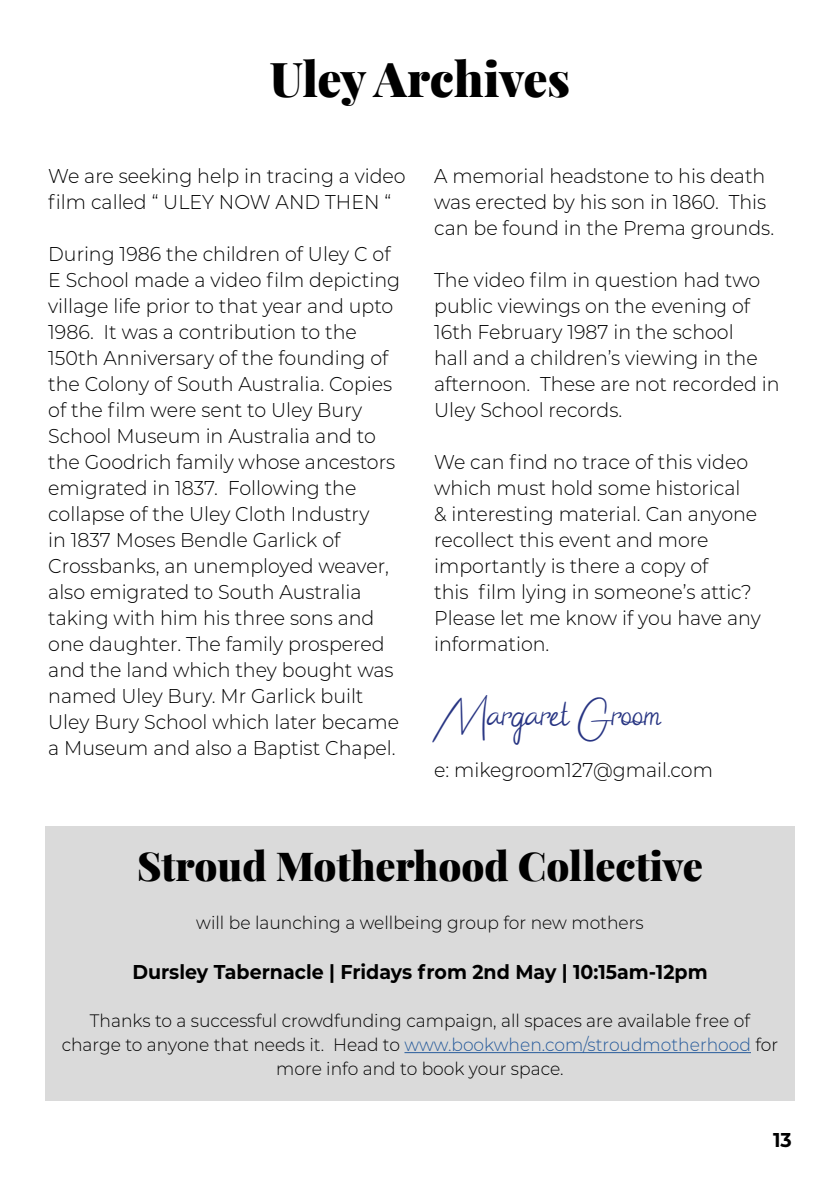
<style>
.page{position:relative;width:840px;height:1191px;background:#fff}
.page>*{position:absolute;margin:0;border:0;box-sizing:border-box;transform-origin:0 0}
.t1{font:900 48px "Playfair Display";letter-spacing:-.01em;color:#000}
.t2{font:900 40px "Playfair Display";color:#000}
.t3{font:32px "The Chief";color:#283583;scale:.95 1}
.t4{font:300 20px/26px "Montserrat";color:#000;scale:.95 1}
.t5{font:700 20px "Montserrat";color:#000;scale:.95 1}
.t6{font:300 18px/24px "Montserrat";color:#000;text-align:center;scale:.95 1}
.s1{color:#275b9b}
</style>
<div class="page">
<div style="left:45px;top:826px;width:749px;height:274px;background:#dadada"></div>
<hr style="left:404px;top:1052px;width:346px;height:1px;background:#275b9b">
<h1 class="t1" style="left:269px;top:41px;width:302px">Uley Archives</h1>
<p class="t4" style="left:48px;top:162px;width:377px">We are seeking help in tracing a video film called “ ULEY NOW AND THEN “</p>
<p class="t4" style="left:48px;top:240px;width:372px">During 1986 the children of Uley C of E School made a video film depicting village life prior to that year and upto 1986. It was a contribution to the 150th Anniversary of the founding of the Colony of South Australia. Copies of the film were sent to Uley Bury School Museum in Australia and to the Goodrich family whose ancestors emigrated in 1837. Following the collapse of the Uley Cloth Industry<br>in 1837 Moses Bendle Garlick of Crossbanks, an unemployed weaver, also emigrated to South Australia taking with him his three sons and one daughter. The family prospered and the land which they bought was named Uley Bury. Mr Garlick built Uley Bury School which later became a Museum and also a Baptist Chapel.</p>
<p class="t4" style="left:434px;top:162px;width:359px">A memorial headstone to his death was erected by his son in 1860. This can be found in the Prema grounds.</p>
<p class="t4" style="left:434px;top:266px;width:365px">The video film in question had two public viewings on the evening of<br>16th February 1987 in the school<br>hall and a children’s viewing in the afternoon. These are not recorded in<br>Uley School records.</p>
<p class="t4" style="left:434px;top:448px;width:345px">We can find no trace of this video which must hold some historical<br>&amp; interesting material. Can anyone recollect this event and more importantly is there a copy of<br>this film lying in someone’s attic?<br>Please let me know if you have any information.</p>
<h3 class="t3" style="left:434px;top:695px;width:240px">Margaret Groom</h3>
<p class="t4" style="left:434px;top:756px;width:295px">e: mikegroom127@gmail.com</p>
<h2 class="t2" style="left:137px;top:834px;width:567px">Stroud Motherhood Collective</h2>
<p class="t6" style="left:196px;top:909px;width:472px">will be launching a wellbeing group for new mothers</p>
<p class="t5" style="left:132px;top:957px;width:606px">Dursley Tabernacle | Fridays from 2nd May | 10:15am-12pm</p>
<p class="t6" style="left:62px;top:1007px;width:755px">Thanks to a successful crowdfunding campaign, all spaces are available free of charge to anyone that needs it. Head to <span class="s1">www.bookwhen.com/stroudmotherhood</span> for more info and to book your space.</p>
<p class="t5" style="left:772px;top:1125px;width:21px">13</p>
</div>
